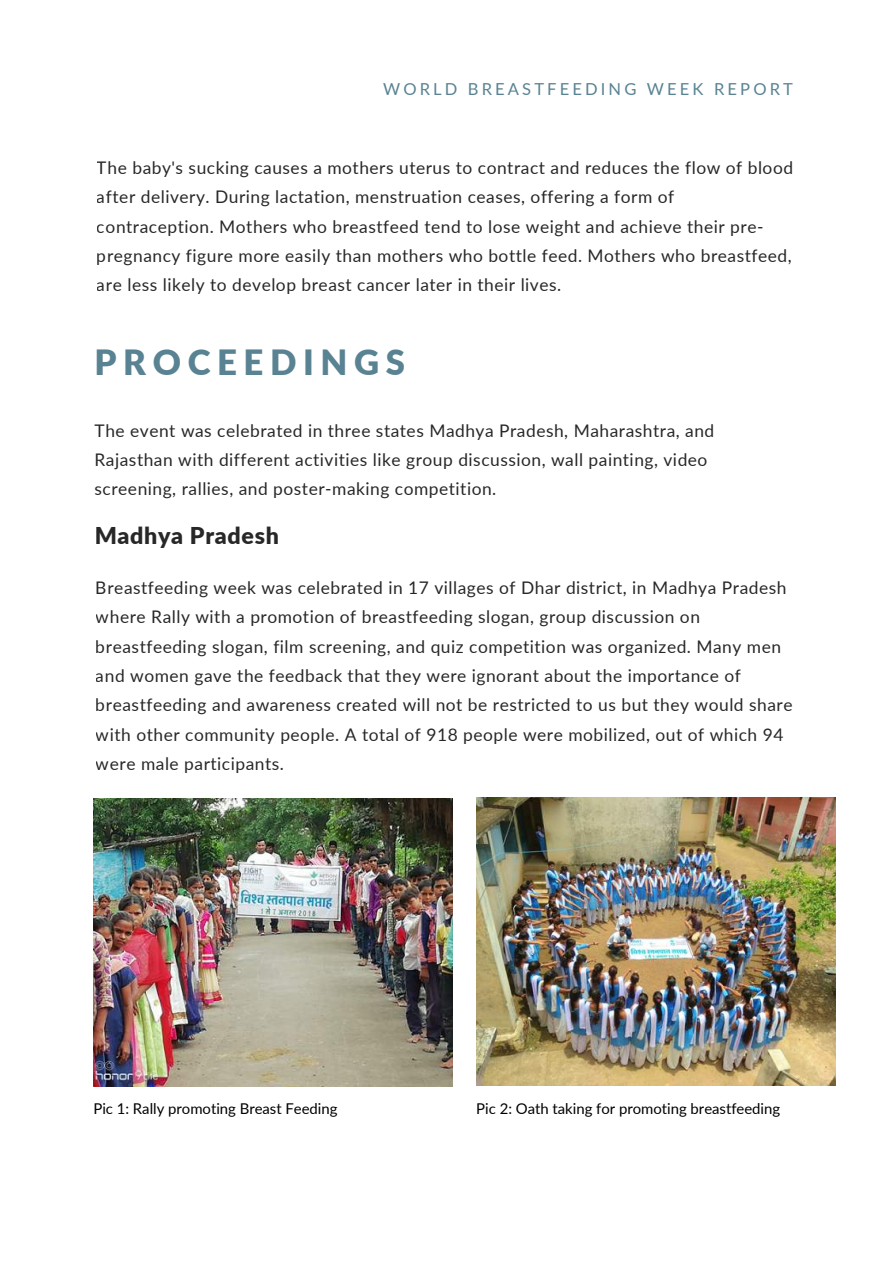
<style>
.page{position:relative;width:893px;height:1263px;background:#fff}
.page>*{position:absolute;margin:0;border:0;box-sizing:border-box;transform-origin:0 0}
.t1{font:900 34.8px "Lato";letter-spacing:.19em;color:#598392}
.t2{font:900 23.25px "Lato";letter-spacing:.03em;color:#000}
.t3{font:17.4px/29.2px "Lato";letter-spacing:.03em;color:#000}
.t4{font:16.5px "Lato";letter-spacing:.19em;color:#598392}
.t5{font:14.85px "Lato";color:#000}
</style>
<div class="page">
<img style="left:93px;top:798px;width:360px;height:289px">
<img style="left:476px;top:797px;width:359px;height:288px">
<p class="t4" style="left:383px;top:79px;width:411px">WORLD BREASTFEEDING WEEK REPORT</p>
<p class="t3" style="left:97px;top:153px;width:698px">The baby's sucking causes a mothers uterus to contract and reduces the flow of blood after delivery. During lactation, menstruation ceases, offering a form of contraception. Mothers who breastfeed tend to lose weight and achieve their pre&shy;pregnancy figure more easily than mothers who bottle feed. Mothers who breastfeed, are less likely to develop breast cancer later in their lives.</p>
<h1 class="t1" style="left:95px;top:341px;width:312px">PROCEEDINGS</h1>
<p class="t3" style="left:95px;top:415px;width:621px">The event was celebrated in three states Madhya Pradesh, Maharashtra, and<br>Rajasthan with different activities like group discussion, wall painting, video screening, rallies, and poster-making competition.</p>
<h2 class="t2" style="left:95px;top:521px;width:186px">Madhya Pradesh</h2>
<p class="t3" style="left:96px;top:573px;width:698px">Breastfeeding week was celebrated in 17 villages of Dhar district, in Madhya Pradesh where Rally with a promotion of breastfeeding slogan, group discussion on breastfeeding slogan, film screening, and quiz competition was organized. Many men and women gave the feedback that they were ignorant about the importance of breastfeeding and awareness created will not be restricted to us but they would share with other community people. A total of 918 people were mobilized, out of which 94 were male participants.</p>
<p class="t5" style="left:93px;top:1099px;width:246px">Pic 1: Rally promoting Breast Feeding</p>
<p class="t5" style="left:476px;top:1099px;width:305px">Pic 2: Oath taking for promoting breastfeeding</p>
</div>
